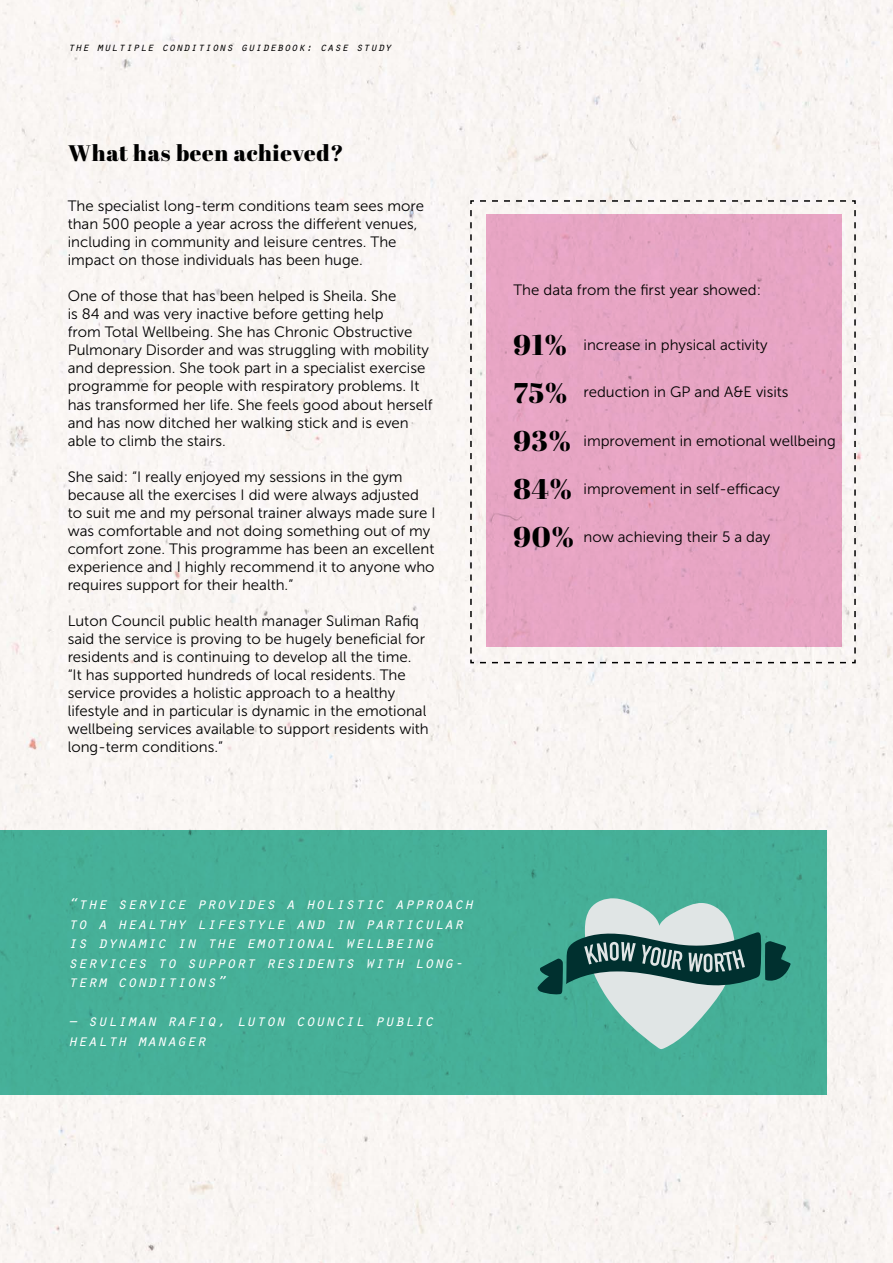
<style>
.page{position:relative;width:893px;height:1263px;background:#fff}
.page>*{position:absolute;margin:0;border:0;box-sizing:border-box;transform-origin:0 0}
.t1{font:28.5px/48px "Abril Fatface";letter-spacing:.03em;color:#000}
.t2{font:22.5px "Abril Fatface";letter-spacing:.03em;color:#000}
.t3{font:italic 16.5px/19.5px "Orator Std";color:#fff}
.t4{font:15px/18px "Museo Sans 300";color:#000}
.t5{font:italic 12px "Orator Std";color:#000}
</style>
<div class="page">
<div style="left:0;top:0;width:880px;height:1263px;background:#f9f5f3"></div>
<svg style="left:469px;top:199px;width:387px;height:465px"></svg>
<div style="left:0;top:830px;width:827px;height:265px;background:#46af98"></div>
<div style="left:486px;top:214px;width:356px;height:432px;background:#e7a5c3"></div>
<svg style="left:537px;top:898px;width:254px;height:151px"></svg>
<div style="left:880px;top:0;width:13px;height:1263px;background:#faf6f4"></div>
<p class="t5" style="left:68px;top:38px;width:326px">the multiple conditions guidebook: case study</p>
<h2 class="t2" style="left:68px;top:137px;width:277px">What has been achieved?</h2>
<p class="t4" style="left:68px;top:197px;width:358px">The specialist long-term conditions team sees more than 500 people a year across the different venues, including in community and leisure centres. The impact on those individuals has been huge.</p>
<p class="t4" style="left:68px;top:287px;width:367px">One of those that has been helped is Sheila. She<br>is 84 and was very inactive before getting help<br>from Total Wellbeing. She has Chronic Obstructive Pulmonary Disorder and was struggling with mobility and depression. She took part in a specialist exercise programme for people with respiratory problems. It has transformed her life. She feels good about herself and has now ditched her walking stick and is even able to climb the stairs.</p>
<p class="t4" style="left:68px;top:467px;width:369px">She said: “I really enjoyed my sessions in the gym because all the exercises I did were always adjusted to suit me and my personal trainer always made sure I was comfortable and not doing something out of my comfort zone. This programme has been an excellent experience and I highly recommend it to anyone who requires support for their health.”</p>
<p class="t4" style="left:68px;top:611px;width:362px">Luton Council public health manager Suliman Rafiq said the service is proving to be hugely beneficial for residents and is continuing to develop all the time. “It has supported hundreds of local residents. The service provides a holistic approach to a healthy lifestyle and in particular is dynamic in the emotional wellbeing services available to support residents with long-term conditions.”</p>
<p class="t4" style="left:513px;top:281px;width:249px">The data from the first year showed:</p>
<h1 class="t1" style="left:513px;top:320px;width:62px">91%<br>75%<br>93%<br>84%<br>90%</h1>
<p class="t4" style="left:583px;top:336px;width:186px">increase in physical activity</p>
<p class="t4" style="left:583px;top:382px;width:207px">reduction in GP and A&amp;E visits</p>
<p class="t4" style="left:583px;top:432px;width:254px">improvement in emotional wellbeing</p>
<p class="t4" style="left:583px;top:480px;width:198px">improvement in self-efficacy</p>
<p class="t4" style="left:583px;top:528px;width:188px">now achieving their 5 a day</p>
<p class="t3" style="left:68px;top:893px;width:407px">“the service provides a holistic approach to a healthy lifestyle and in particular is dynamic in the emotional wellbeing services to support residents with long&shy;term conditions”</p>
<p class="t3" style="left:68px;top:1010px;width:368px">– suliman rafiq, luton council public health manager</p>
</div>
